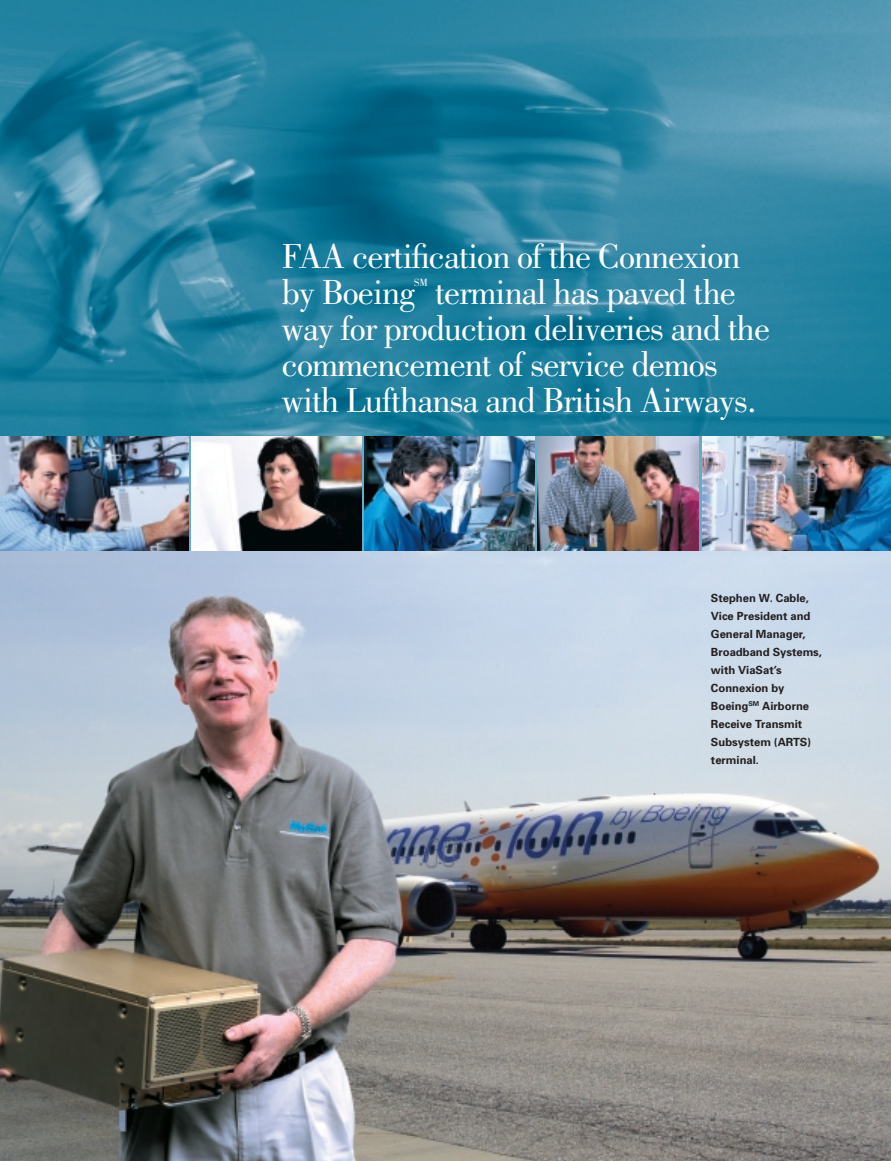
<style>
.page{position:relative;width:891px;height:1161px;background:#fff}
.page>*{position:absolute;margin:0;border:0;box-sizing:border-box;transform-origin:0 0}
.t1{font:36px/36px "Bodoni";letter-spacing:-.025em;color:#fff}
.t2{font:700 11.25px/18px "Univers";color:#231f20}
.t3{font:10.8px "Bodoni";color:#fff}
</style>
<div class="page">
<img style="left:0;top:0;width:891px;height:436px">
<img style="left:0;top:436px;width:188px;height:115px">
<img style="left:191px;top:436px;width:170px;height:115px">
<img style="left:365px;top:436px;width:170px;height:115px">
<img style="left:702px;top:436px;width:189px;height:115px">
<img style="left:538px;top:436px;width:161px;height:115px">
<img style="left:0;top:551px;width:891px;height:610px">
<p class="t1" style="left:282px;top:242px;width:460px">FAA certification of the Connexion by Boeing</p>
<p class="t3" style="left:414px;top:279px;width:15px">SM</p>
<p class="t1" style="left:282px;top:278px;width:490px;text-indent:153px">terminal has paved the way for production deliveries and the commencement of service demos with Lufthansa and British Airways.</p>
<p class="t2" style="left:711px;top:590px;width:113px">Stephen W. Cable,<br>Vice President and<br>General Manager,<br>Broadband Systems, with ViaSat’s<br>Connexion by<br>Boeing<sup>SM</sup> Airborne<br>Receive Transmit<br>Subsystem (ARTS) terminal.</p>
</div>
